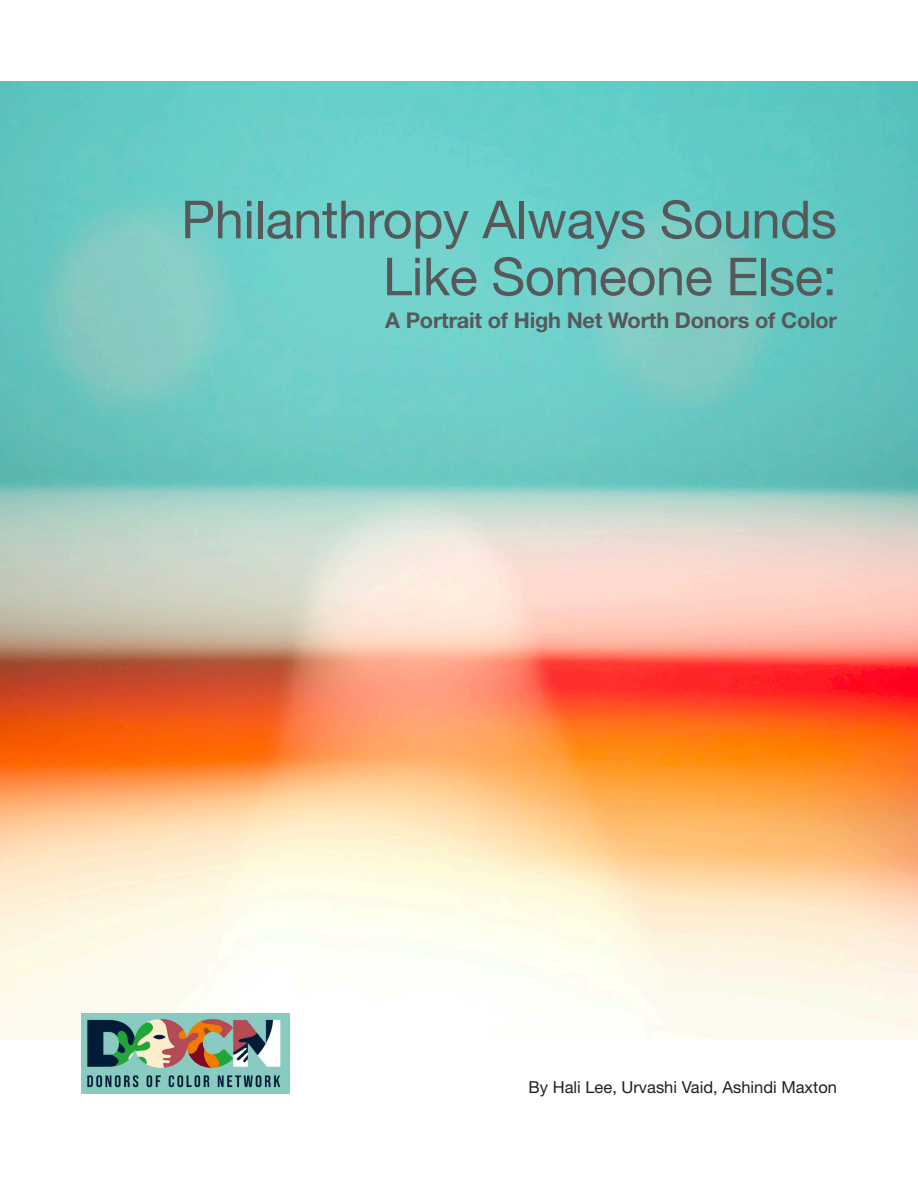
<style>
.page{position:relative;width:918px;height:1188px;background:#fff}
.page>*{position:absolute;margin:0;border:0;box-sizing:border-box;transform-origin:0 0}
.t1{font:52.5px/57px "Helvetica Neue";letter-spacing:-.01em;color:#57585a;text-align:right}
.t2{font:700 21.75px "Helvetica Neue";letter-spacing:-.01em;color:#57585a}
.Head{font:16.5px "Helvetica Neue";color:#231f20}
</style>
<div class="page">
<img style="left:0;top:81px;width:918px;height:959px">
<img style="left:81px;top:1013px;width:209px;height:80px">
<p class="t1" style="left:181px;top:190px;width:657px">Philanthropy Always Sounds<br>Like Someone Else:</p>
<p class="t2" style="left:385px;top:307px;width:453px">A Portrait of High Net Worth Donors of Color</p>
<p class="Head" style="left:529px;top:1078px;width:310px">By Hali Lee, Urvashi Vaid, Ashindi Maxton</p>
</div>
